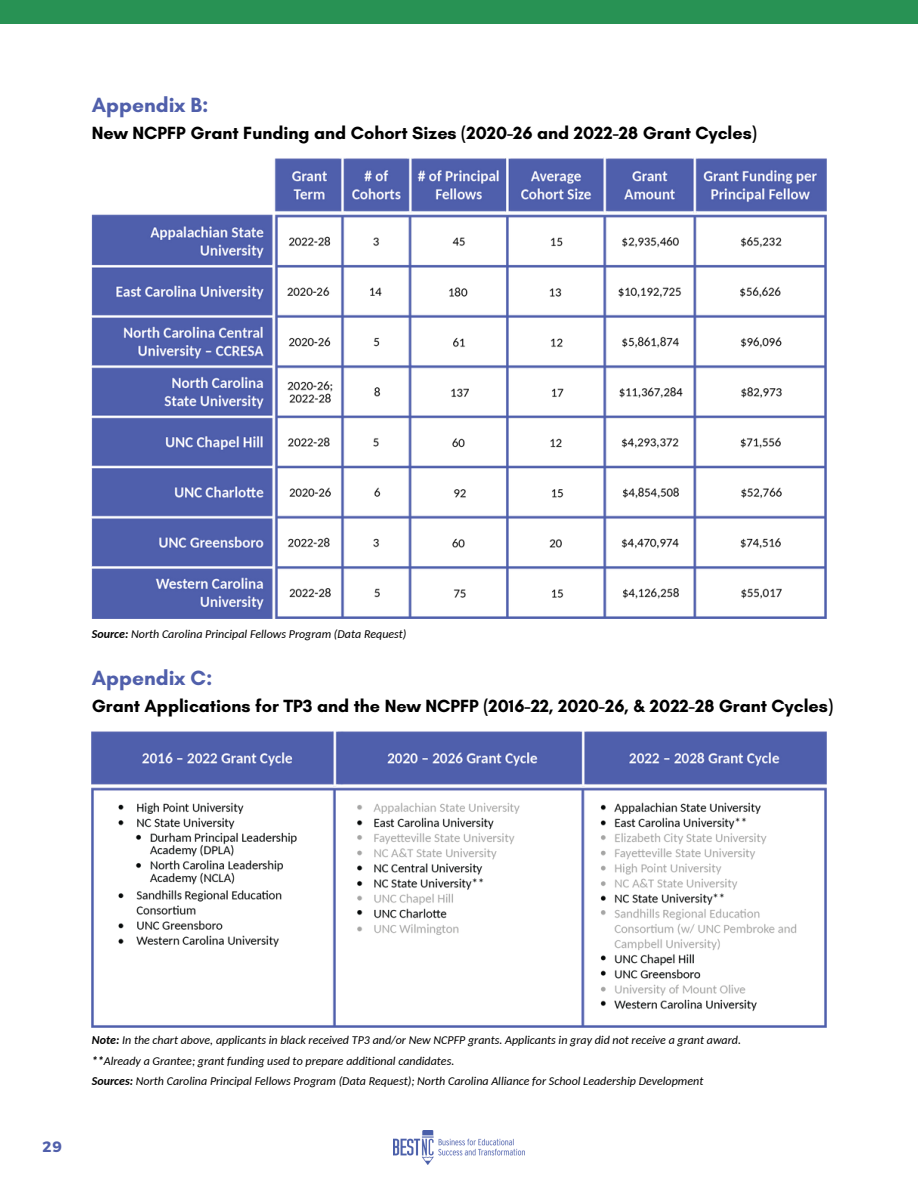
<style>
.page{position:relative;width:918px;height:1188px;background:#fff}
.page>*{position:absolute;margin:0;border:0;box-sizing:border-box;transform-origin:0 0}
.t1{font:700 21px "Glacial Indifference";color:#505fab}
.t2{font:700 18px "Glacial Indifference";color:#000}
.t3{font:700 15px "Montserrat";color:#505fab}
.t4{font:italic 12px "Carlito";color:#000}
.s1{font-weight:700}
</style>
<div class="page">
<div style="left:0;top:0;width:918px;height:24px;background:#289254"></div>
<img style="left:92px;top:157px;width:734px;height:462px">
<img style="left:394px;top:1130px;width:130px;height:35px">
<img style="left:92px;top:731px;width:734px;height:297px">
<h1 class="t1" style="left:92px;top:92px;width:118px">Appendix B:</h1>
<h2 class="t2" style="left:92px;top:122px;width:667px">New NCPFP Grant Funding and Cohort Sizes (2020-26 and 2022-28 Grant Cycles)</h2>
<p class="t4" style="left:92px;top:629px;width:316px"><span class="s1">Source:</span> North Carolina Principal Fellows Program (Data Request)</p>
<h1 class="t1" style="left:92px;top:665px;width:122px">Appendix C:</h1>
<h2 class="t2" style="left:92px;top:695px;width:743px">Grant Applications for TP3 and the New NCPFP (2016-22, 2020-26, &amp; 2022-28 Grant Cycles)</h2>
<p class="t3" style="left:43px;top:1137px;width:21px">29</p>
<p class="t4" style="left:92px;top:1035px;width:651px"><span class="s1">Note:</span> In the chart above, applicants in black received TP3 and/or New NCPFP grants. Applicants in gray did not receive a grant award.</p>
<p class="t4" style="left:92px;top:1056px;width:364px"><span class="s1">**</span>Already a Grantee; grant funding used to prepare additional candidates.</p>
<p class="t4" style="left:92px;top:1076px;width:613px"><span class="s1">Sources:</span> North Carolina Principal Fellows Program (Data Request); North Carolina Alliance for School Leadership Development</p>
</div>
